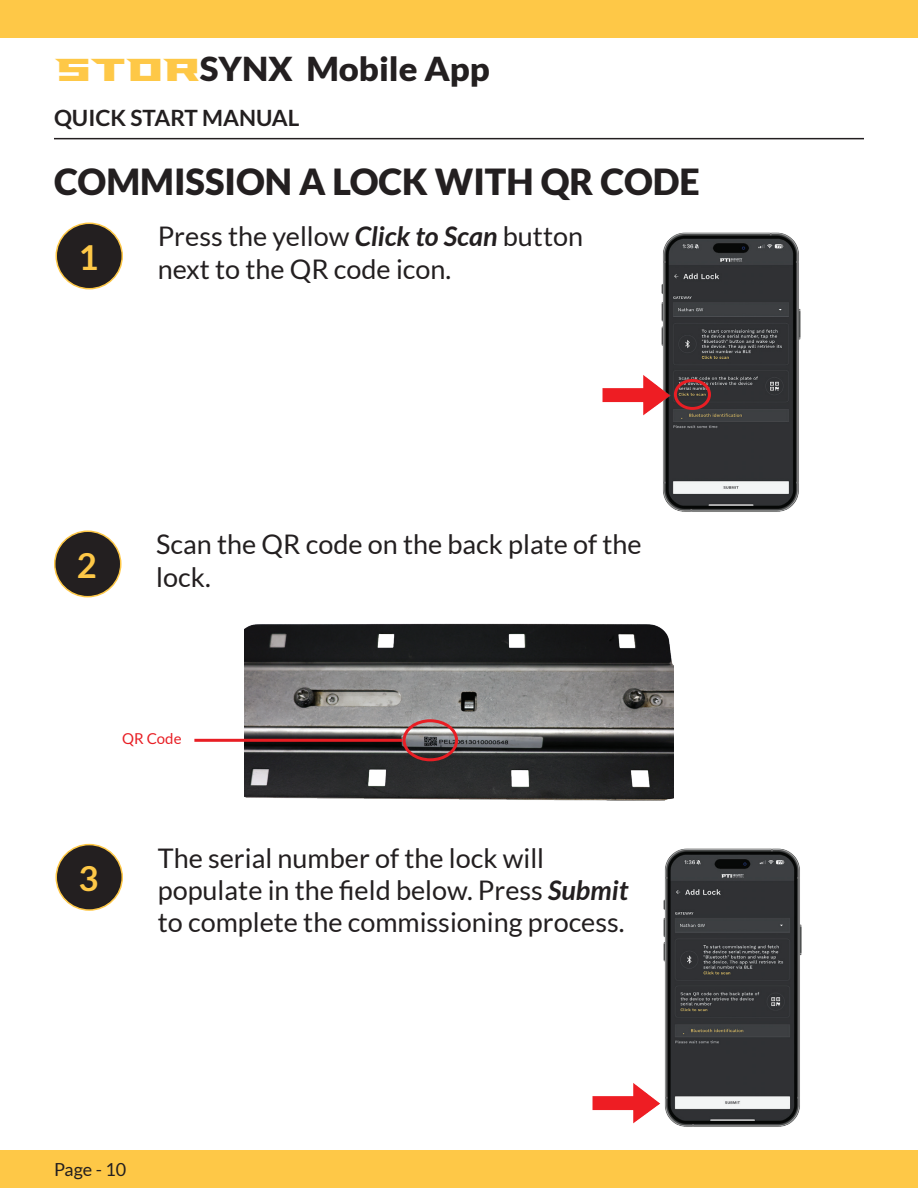
<style>
.page{position:relative;width:918px;height:1188px;background:#fff}
.page>*{position:absolute;margin:0;border:0;box-sizing:border-box;transform-origin:0 0}
.t1{font:900 36px "Lato";color:#231f20}
.t2{font:700 34.5px "Lato";color:#fec847}
.t3{font:900 33px "Lato";color:#231f20;scale:1.05 1}
.t4{font:27px/32.4px "Lato";color:#231f20}
.t5{font:700 22.5px "Lato";color:#231f20}
.t6{font:18px "Lato";color:#231f20}
.t7{font:15px "Lato";color:#e81e24}
.s1{font-family:"Falcons Font";font-weight:400;color:#fec847}
.s2{font-weight:700;font-style:italic}
</style>
<div class="page">
<div style="left:0;top:0;width:918px;height:38px;background:#fec847"></div>
<div style="left:0;top:1150px;width:918px;height:38px;background:#fec847"></div>
<hr style="left:54px;top:138px;width:810px;height:1px;background:#231f20">
<img style="left:244px;top:623px;width:430px;height:177px">
<img style="left:661px;top:232px;width:140px;height:280px">
<div style="left:56px;top:223px;width:66px;height:66px;background:#231f20;border-radius:50%"></div>
<div style="left:56px;top:223px;width:67px;height:66px;border:2px solid #fec847;border-radius:50%"></div>
<div style="left:55px;top:531px;width:66px;height:66px;background:#231f20;border-radius:50%"></div>
<div style="left:54px;top:530px;width:68px;height:67px;border:2px solid #fec847;border-radius:50%"></div>
<div style="left:56px;top:845px;width:66px;height:65px;background:#231f20;border-radius:50%"></div>
<div style="left:56px;top:844px;width:67px;height:67px;border:2px solid #fec847;border-radius:50%"></div>
<img style="left:663px;top:848px;width:139px;height:279px">
<div style="left:674px;top:379px;width:37px;height:31px;border:3px solid #e81e24;border-radius:50%"></div>
<img style="left:602px;top:363px;width:75px;height:64px">
<img style="left:592px;top:1071px;width:74px;height:56px">
<div style="left:403px;top:719px;width:55px;height:42px;border:3px solid #e81e24;border-radius:50%"></div>
<hr style="left:194px;top:739px;width:208px;height:3px;background:#e81e24">
<p class="t3" style="left:54px;top:49px;width:417px"><span class="s1">STOR</span>SYNX Mobile App</p>
<p class="t5" style="left:54px;top:105px;width:247px">QUICK START MANUAL</p>
<h1 class="t1" style="left:54px;top:161px;width:647px">COMMISSION A LOCK WITH QR CODE</h1>
<p class="t2" style="left:78px;top:238px;width:22px">1</p>
<p class="t4" style="left:158px;top:220px;width:427px">Press the yellow <span class="s2">Click to Scan</span> button next to the QR code icon.</p>
<p class="t2" style="left:77px;top:546px;width:22px">2</p>
<p class="t4" style="left:156px;top:528px;width:487px">Scan the QR code on the back plate of the lock.</p>
<p class="t7" style="left:122px;top:731px;width:61px">QR Code</p>
<p class="t2" style="left:78px;top:859px;width:22px">3</p>
<p class="t4" style="left:158px;top:841px;width:472px">The serial number of the lock will populate in the field below. Press <span class="s2">Submit </span>to complete the commissioning process.</p>
<p class="t6" style="left:54px;top:1159px;width:74px">Page - 10</p>
</div>
